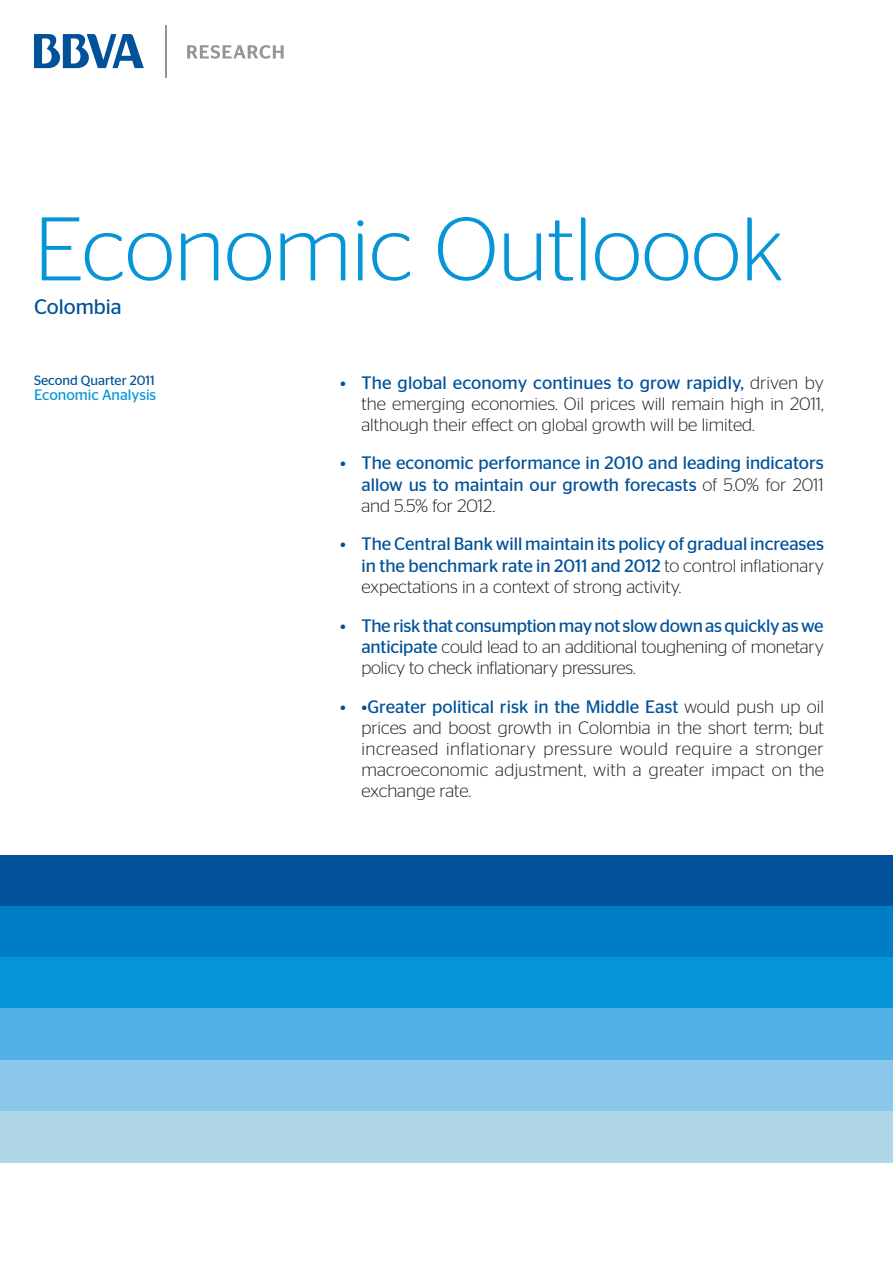
<style>
.page{position:relative;width:893px;height:1263px;background:#fff}
.page>*{position:absolute;margin:0;border:0;box-sizing:border-box;transform-origin:0 0}
.Nombre_doc{font:300 90px "Stag Sans";color:#0696d7}
.Localización{font:21px "Stag Sans";color:#01529a}
.Bullet_Portada{font:300 18px/21px "Stag Sans";color:#231f20;text-align:justify}
.Bullet_Portada-2{font:18px/21.3px "Stag Sans";color:#01529a;text-align:justify}
.t1{font:15px "Stag Sans";color:#0696d7}
.t2{font:13.5px "Stag Sans";color:#01529a}
.s1{font-weight:400;color:#01529a}
.s2{font-weight:300;color:#231f20}
</style>
<div class="page">
<svg style="left:187px;top:45px;width:97px;height:14px"></svg>
<svg style="left:34px;top:34px;width:110px;height:34px"></svg>
<hr style="left:165px;top:25px;width:2px;height:52px;background:#939598">
<div style="left:0;top:855px;width:893px;height:51px;background:#01529a"></div>
<div style="left:0;top:906px;width:893px;height:51px;background:#007ec5"></div>
<div style="left:0;top:957px;width:893px;height:52px;background:#0696d7"></div>
<div style="left:0;top:1009px;width:893px;height:51px;background:#4fb1e4"></div>
<div style="left:0;top:1060px;width:893px;height:51px;background:#8cc8eb"></div>
<div style="left:0;top:1111px;width:893px;height:51px;background:#afd7e8"></div>
<p class="Nombre_doc" style="left:34px;top:200px;width:751px">Economic Outloook</p>
<p class="Localización" style="left:34px;top:295px;width:89px">Colombia</p>
<p class="t2" style="left:34px;top:373px;width:122px">Second Quarter 2011</p>
<p class="t1" style="left:34px;top:386px;width:124px">Economic Analysis</p>
<p class="Bullet_Portada" style="left:361px;top:372px;width:464px;text-indent:-21px"><span class="s1">• The global economy continues to grow rapidly,</span> driven by the emerging economies. Oil prices will remain high in 2011, although their effect on global growth will be limited.</p>
<p class="Bullet_Portada-2" style="left:361px;top:452px;width:464px;text-indent:-21px">• The economic performance in 2010 and leading indicators allow us to maintain our growth forecasts <span class="s2">of 5.0% for 2011 and 5.5% for 2012.</span></p>
<p class="Bullet_Portada-2" style="left:361px;top:533px;width:464px;text-indent:-21px">• The Central Bank will maintain its policy of gradual increases in the benchmark rate in 2011 and 2012 <span class="s2">to control inflationary expectations in a context of strong activity.</span></p>
<p class="Bullet_Portada" style="left:361px;top:614px;width:464px;text-indent:-21px"><span class="s1">• The risk that consumption may not slow down as quickly as we anticipate</span> could lead to an additional toughening of monetary policy to check inflationary pressures.</p>
<p class="Bullet_Portada" style="left:361px;top:696px;width:464px;text-indent:-21px"><span class="s1">• •Greater political risk in the Middle East</span> would push up oil prices and boost growth in Colombia in the short term; but increased inflationary pressure would require a stronger macroeconomic adjustment, with a greater impact on the exchange rate.</p>
</div>
